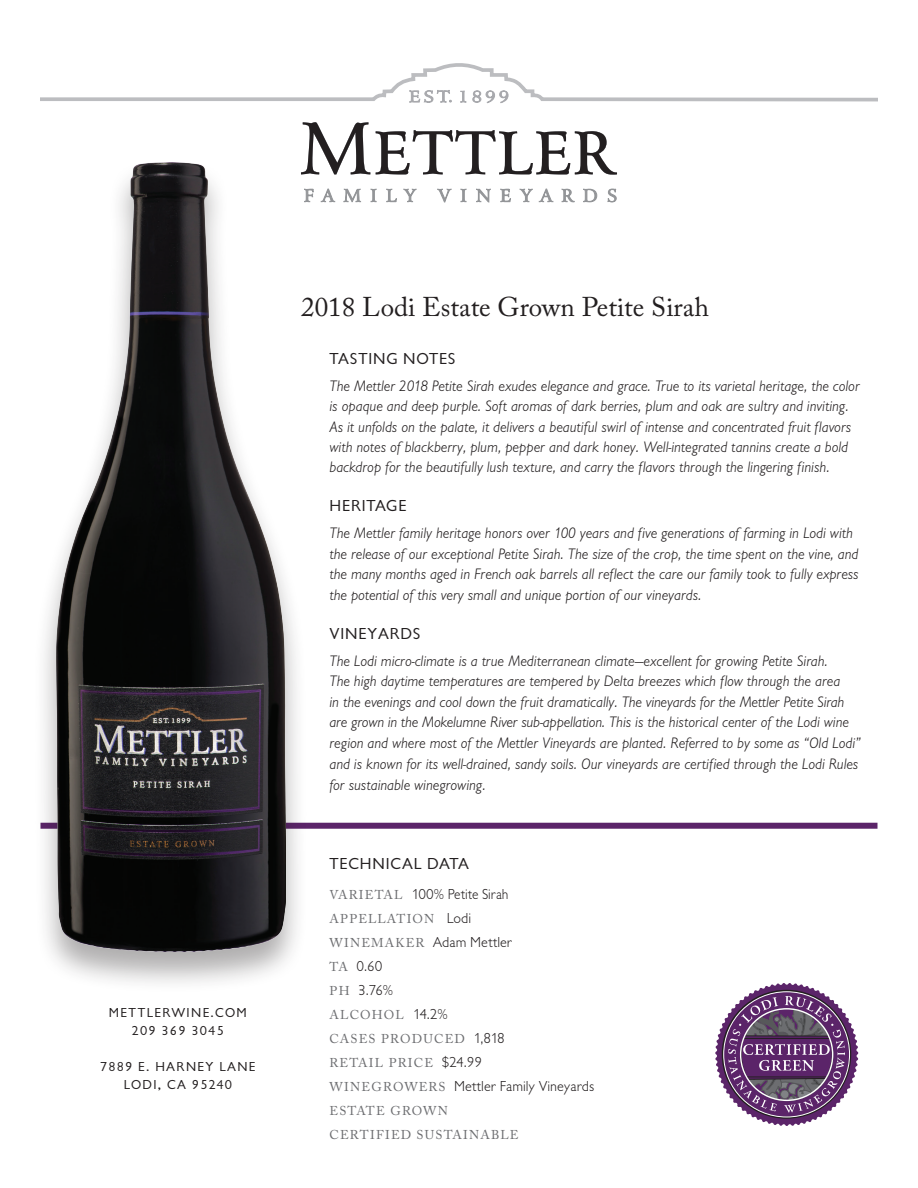
<style>
.page{position:relative;width:918px;height:1188px;background:#fff}
.page>*{position:absolute;margin:0;border:0;box-sizing:border-box;transform-origin:0 0}
.t1{font:27px "Adobe Caslon Pro";color:#231f20}
.t2{font:16.5px "Chantilly";letter-spacing:.05em;color:#231f20}
.t3{font:italic 300 15.75px/20.5px "Chantilly";color:#231f20}
.t4{font:300 15px/24px "Chantilly";color:#231f20}
.t5{font:13.5px/18px "Chantilly";letter-spacing:.095em;color:#231f20;text-align:center}
.t6{font:12.75px/24px "Adobe Caslon Pro";letter-spacing:.095em;color:#6c6d70}
.s1{font-family:"Adobe Caslon Pro";font-weight:400;font-size:12.75px;color:#6c6d70}
.s2{font-family:"Chantilly";font-weight:300;font-size:15px;color:#231f20}
</style>
<div class="page">
<div style="left:40px;top:823px;width:838px;height:6px;background:#5b2469"></div>
<svg style="left:40px;top:63px;width:838px;height:41px"></svg>
<div style="left:33px;top:160px;width:275px;height:834px;background:#231f20;opacity:.36"></div>
<img style="left:56px;top:162px;width:229px;height:789px">
<svg style="left:715px;top:983px;width:144px;height:143px"></svg>
<svg style="left:301px;top:122px;width:316px;height:53px"></svg>
<svg style="left:304px;top:189px;width:10px;height:13px"></svg>
<svg style="left:321px;top:189px;width:14px;height:13px"></svg>
<svg style="left:343px;top:189px;width:18px;height:13px"></svg>
<svg style="left:371px;top:189px;width:6px;height:13px"></svg>
<svg style="left:386px;top:189px;width:11px;height:13px"></svg>
<svg style="left:403px;top:189px;width:13px;height:13px"></svg>
<svg style="left:437px;top:189px;width:14px;height:13px"></svg>
<svg style="left:461px;top:189px;width:5px;height:13px"></svg>
<svg style="left:476px;top:189px;width:15px;height:13px"></svg>
<svg style="left:500px;top:189px;width:11px;height:13px"></svg>
<svg style="left:520px;top:189px;width:13px;height:13px"></svg>
<svg style="left:539px;top:189px;width:14px;height:13px"></svg>
<svg style="left:562px;top:189px;width:13px;height:13px"></svg>
<svg style="left:583px;top:189px;width:14px;height:13px"></svg>
<svg style="left:607px;top:189px;width:10px;height:13px"></svg>
<p class="t5" style="left:109px;top:1004px;width:140px">METTLERWINE.COM<br>209 369 3045</p>
<p class="t5" style="left:100px;top:1058px;width:157px">7889 E. HARNEY LANE<br>LODI, CA 95240</p>
<h1 class="t1" style="left:301px;top:291px;width:409px">2018 LODI ESTATE GROWN PETITE SIRAH</h1>
<p class="t2" style="left:330px;top:350px;width:127px">TASTING NOTES</p>
<p class="t3" style="left:330px;top:376px;width:532px">The Mettler 2018 Petite Sirah exudes elegance and grace. True to its varietal heritage, the color is opaque and deep purple. Soft aromas of dark berries, plum and oak are sultry and inviting.<br>As it unfolds on the palate, it delivers a beautiful swirl of intense and concentrated fruit flavors with notes of blackberry, plum, pepper and dark honey. Well-integrated tannins create a bold backdrop for the beautifully lush texture, and carry the flavors through the lingering finish.</p>
<p class="t2" style="left:330px;top:497px;width:78px">HERITAGE</p>
<p class="t3" style="left:330px;top:523px;width:531px">The Mettler family heritage honors over 100 years and five generations of farming in Lodi with the release of our exceptional Petite Sirah. The size of the crop, the time spent on the vine, and the many months aged in French oak barrels all reflect the care our family took to fully express the potential of this very small and unique portion of our vineyards.</p>
<p class="t2" style="left:330px;top:625px;width:92px">VINEYARDS</p>
<p class="t3" style="left:330px;top:651px;width:533px">The Lodi micro-climate is a true Mediterranean climate—excellent for growing Petite Sirah.<br>The high daytime temperatures are tempered by Delta breezes which flow through the area<br>in the evenings and cool down the fruit dramatically. The vineyards for the Mettler Petite Sirah are grown in the Mokelumne River sub-appellation. This is the historical center of the Lodi wine region and where most of the Mettler Vineyards are planted. Referred to by some as “Old Lodi” and is known for its well-drained, sandy soils. Our vineyards are certified through the Lodi Rules for sustainable winegrowing.</p>
<p class="t2" style="left:330px;top:854px;width:141px">TECHNICAL DATA</p>
<p class="t4" style="left:330px;top:883px;width:181px"><span class="s1">VARIETAL</span> 100% Petite Sirah</p>
<p class="t6" style="left:330px;top:907px;width:143px">APPELLATION <span class="s2">Lodi</span></p>
<p class="t4" style="left:330px;top:931px;width:184px"><span class="s1">WINEMAKER</span> Adam Mettler<br><span class="s1">TA</span> 0.60<br><span class="s1">PH</span> 3.76%</p>
<p class="t6" style="left:330px;top:1003px;width:177px">ALCOH OL <span class="s2">14.2%<br></span>CASES PRODUCED <span class="s2">1,818<br></span>RETAIL PRICE <span class="s2">$24.99</span></p>
<p class="t4" style="left:330px;top:1075px;width:266px"><span class="s1">WINEGROWERS</span> Mettler Family Vineyards</p>
<p class="t6" style="left:330px;top:1099px;width:191px">ESTATE GROWN<br>CERTIFIED SUSTAINABLE</p>
</div>
